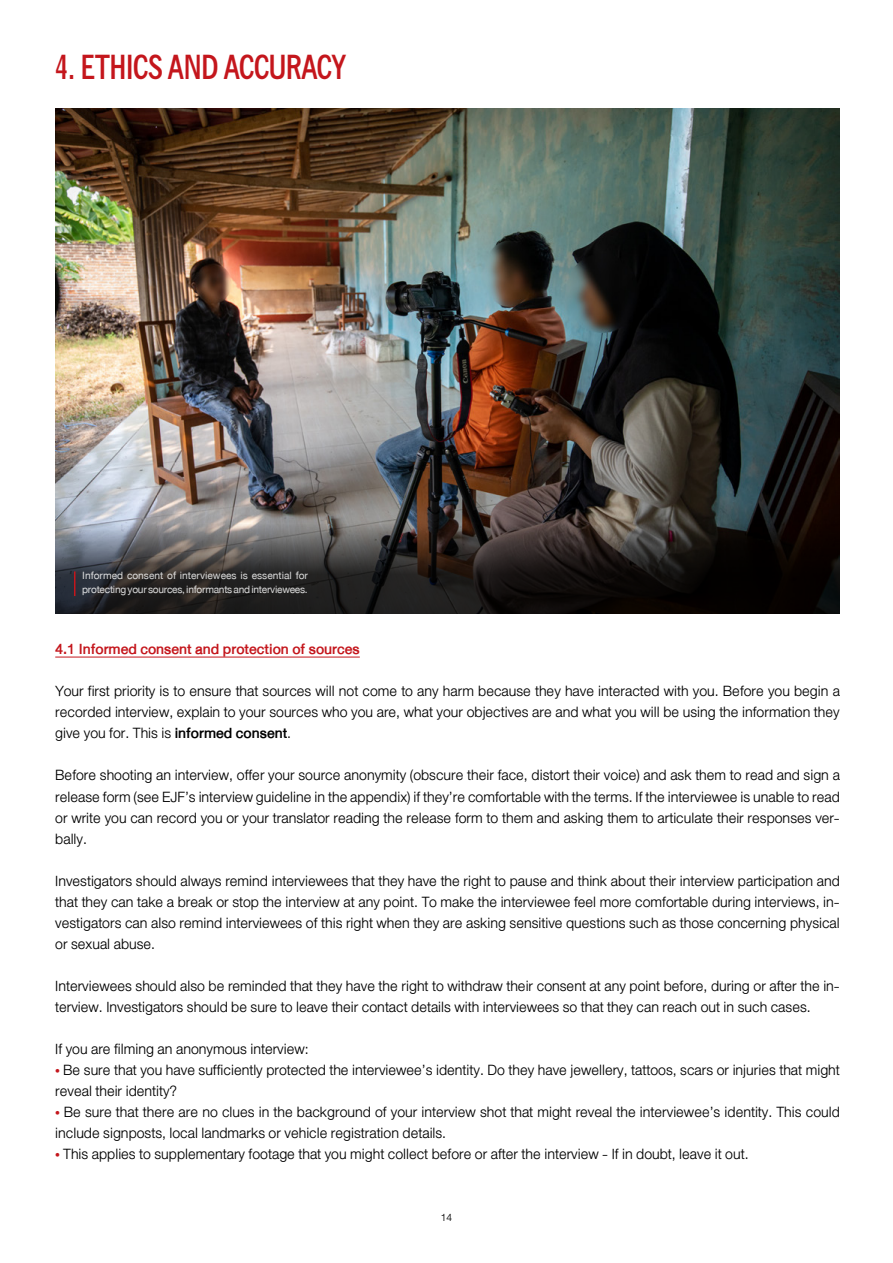
<style>
.page{position:relative;width:893px;height:1263px;background:#fff}
.page>*{position:absolute;margin:0;border:0;box-sizing:border-box;transform-origin:0 0}
.t1{font:700 condensed 33px "News Gothic MT Std";letter-spacing:-.03em;color:#c4161c;scale:.9 1}
.t2{font:21px/21px "DB Helvethaica X Li";color:#000;text-align:justify}
.t3{font:500 21px "DB Helvethaica X";color:#c4161c}
.t4{font:15px/13.5px "DB Helvethaica X 55";letter-spacing:-.02em;color:#fff}
.t5{font:15px "DB Helvethaica X Li";color:#000}
.s1{font-family:"DB Helvethaica X";font-weight:500}
.s2{color:#c4161c}
</style>
<div class="page">
<img style="left:55px;top:108px;width:785px;height:415px">
<svg style="left:55px;top:523px;width:785px;height:91px;background:#2d2a29"></svg>
<hr style="left:55px;top:657px;width:305px;height:1px;background:#c4161c">
<svg style="left:74px;top:571px;width:1px;height:25px"></svg>
<h1 class="t1" style="left:55px;top:46px;width:325px">4. ETHICS AND ACCURACY</h1>
<p class="t4" style="left:82px;top:569px;width:227px">Informed consent of interviewees is essential for protecting your sources, informants and interviewees.</p>
<p class="t3" style="left:55px;top:638px;width:306px">4.1 Informed consent and protection of sources</p>
<p class="t2" style="left:55px;top:681px;width:786px">Your first priority is to ensure that sources will not come to any harm because they have interacted with you. Before you begin a recorded interview, explain to your sources who you are, what your objectives are and what you will be using the information they give you for. This is <span class="s1">informed consent</span>.</p>
<p class="t2" style="left:55px;top:765px;width:786px">Before shooting an interview, offer your source anonymity (obscure their face, distort their voice) and ask them to read and sign a release form (see EJF’s interview guideline in the appendix) if they’re comfortable with the terms. If the interviewee is unable to read or write you can record you or your translator reading the release form to them and asking them to articulate their responses ver&shy;bally.</p>
<p class="t2" style="left:55px;top:870px;width:786px">Investigators should always remind interviewees that they have the right to pause and think about their interview participation and that they can take a break or stop the interview at any point. To make the interviewee feel more comfortable during interviews, in&shy;vestigators can also remind interviewees of this right when they are asking sensitive questions such as those concerning physical or sexual abuse.</p>
<p class="t2" style="left:55px;top:975px;width:786px">Interviewees should also be reminded that they have the right to withdraw their consent at any point before, during or after the in&shy;terview. Investigators should be sure to leave their contact details with interviewees so that they can reach out in such cases.</p>
<p class="t2" style="left:55px;top:1038px;width:255px">If you are filming an anonymous interview:</p>
<p class="t2" style="left:55px;top:1059px;width:786px"><span class="s2">•</span> Be sure that you have sufficiently protected the interviewee’s identity. Do they have jewellery, tattoos, scars or injuries that might reveal their identity?</p>
<p class="t2" style="left:55px;top:1101px;width:786px"><span class="s2">•</span> Be sure that there are no clues in the background of your interview shot that might reveal the interviewee’s identity. This could include signposts, local landmarks or vehicle registration details.</p>
<p class="t2" style="left:55px;top:1143px;width:695px"><span class="s2">•</span> This applies to supplementary footage that you might collect before or after the interview - If in doubt, leave it out.</p>
<p class="t5" style="left:441px;top:1210px;width:13px">14</p>
</div>
